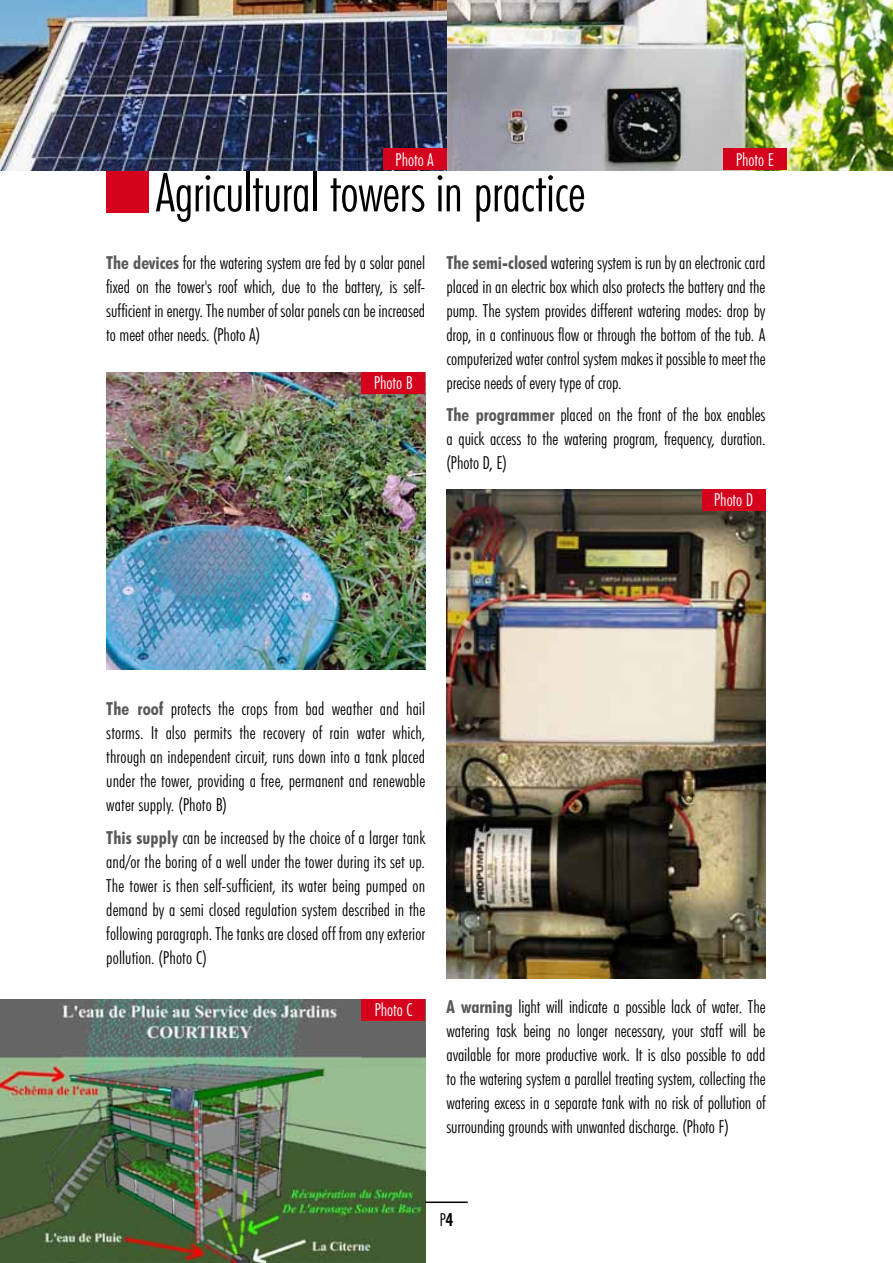
<style>
.page{position:relative;width:893px;height:1263px;background:#fff}
.page>*{position:absolute;margin:0;border:0;box-sizing:border-box;transform-origin:0 0}
.t1{font:300 condensed 54px "Futura BT";letter-spacing:-.01em;color:#000}
.t2{font:300 condensed 18px/24px "Futura BT";color:#000;text-align:justify}
.t3{font:300 condensed 18px "Futura BT";letter-spacing:-.005em;color:#fff}
.s1{font-weight:700;color:#58585a}
.s2{font-weight:700}
</style>
<div class="page">
<img style="left:0;top:999px;width:425px;height:264px">
<hr style="left:425px;top:1201px;width:43px;height:2px;background:#000">
<div style="left:106px;top:170px;width:43px;height:43px;background:#d4021d"></div>
<img style="left:106px;top:372px;width:319px;height:298px">
<img style="left:446px;top:489px;width:319px;height:489px">
<img style="left:0;top:0;width:893px;height:170px">
<div style="left:383px;top:149px;width:63px;height:21px;background:#d4021d"></div>
<div style="left:361px;top:372px;width:64px;height:21px;background:#d4021d"></div>
<div style="left:702px;top:489px;width:63px;height:21px;background:#d4021d"></div>
<div style="left:723px;top:149px;width:64px;height:21px;background:#d4021d"></div>
<div style="left:361px;top:999px;width:64px;height:21px;background:#d4021d"></div>
<p class="t3" style="left:395px;top:149px;width:40px">Photo A</p>
<h1 class="t1" style="left:155px;top:159px;width:432px">Agricultural towers in practice</h1>
<p class="t3" style="left:736px;top:149px;width:40px">Photo E</p>
<p class="t2" style="left:106px;top:250px;width:320px"><span class="s1">The devices</span> for the watering system are fed by a solar panel fixed on the tower's roof which, due to the battery, is self&shy;sufficient in energy. The number of solar panels can be increased to meet other needs. (Photo A)</p>
<p class="t3" style="left:374px;top:372px;width:41px">Photo B</p>
<p class="t2" style="left:446px;top:250px;width:320px"><span class="s1">The semi-closed</span> watering system is run by an electronic card placed in an electric box which also protects the battery and the pump. The system provides different watering modes: drop by drop, in a continuous flow or through the bottom of the tub. A computerized water control system makes it possible to meet the precise needs of every type of crop.</p>
<p class="t2" style="left:446px;top:403px;width:321px"><span class="s1">The programmer</span> placed on the front of the box enables a quick access to the watering program, frequency, duration. (Photo D, E)</p>
<p class="t3" style="left:714px;top:489px;width:41px">Photo D</p>
<p class="t2" style="left:106px;top:697px;width:320px"><span class="s1">The roof</span> protects the crops from bad weather and hail storms. It also permits the recovery of rain water which, through an independent circuit, runs down into a tank placed under the tower, providing a free, permanent and renewable water supply. (Photo B)</p>
<p class="t2" style="left:106px;top:825px;width:320px"><span class="s1">This supply</span> can be increased by the choice of a larger tank and/or the boring of a well under the tower during its set up.<br>The tower is then self-sufficient, its water being pumped on demand by a semi closed regulation system described in the following paragraph. The tanks are closed off from any exterior pollution. (Photo C)</p>
<p class="t3" style="left:374px;top:999px;width:39px">Photo C</p>
<p class="t2" style="left:446px;top:994px;width:320px"><span class="s1">A warning</span> light will indicate a possible lack of water. The watering task being no longer necessary, your staff will be available for more productive work. It is also possible to add to the watering system a parallel treating system, collecting the watering excess in a separate tank with no risk of pollution of surrounding grounds with unwanted discharge. (Photo F)</p>
<p class="t2" style="left:439px;top:1207px;width:16px">P<span class="s2">4</span></p>
</div>
